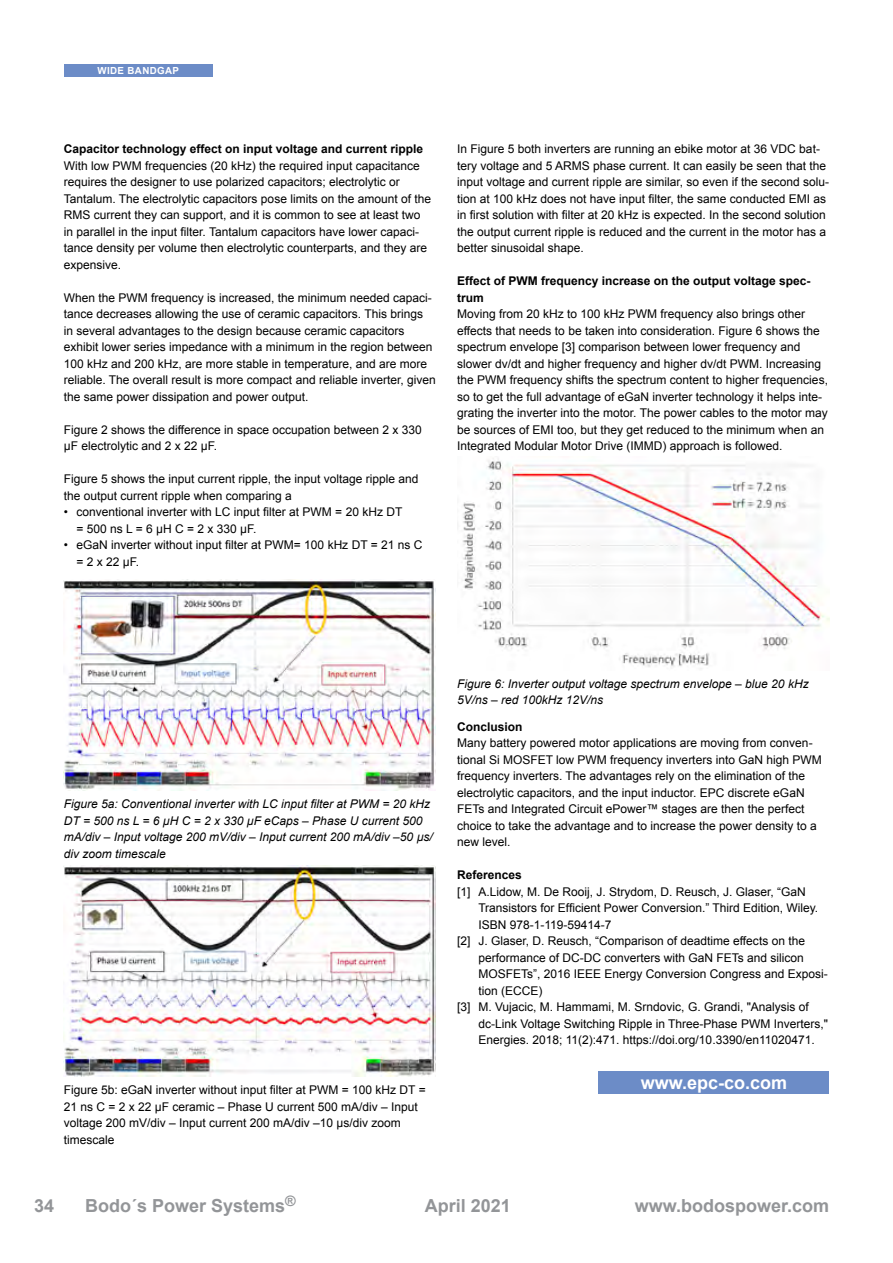
<style>
.page{position:relative;width:893px;height:1263px;background:#fff}
.page>*{position:absolute;margin:0;border:0;box-sizing:border-box;transform-origin:0 0}
.t1{font:700 18px "Arial";color:#939598}
.Fließtext{font:700 18px "Arial";color:#fff}
.t2{font:700 14.4px "Arial";color:#939598}
.Fließtext-2{font:12px/16.5px "Arial";color:#000}
.linker_Einzug_5mm{font:12px/16.5px "Arial";color:#000}
.Fließtext-3{font:italic 12px/16.5px "Arial";color:#000}
.Flietext_Überschrift{font:700 12px/16.5px "Arial";color:#000}
.t3{font:700 9.75px "Arial";letter-spacing:.04em;color:#fff}
</style>
<div class="page">
<div style="left:598px;top:1072px;width:231px;height:22px;background:#6c8cc7"></div>
<div style="left:64px;top:64px;width:149px;height:13px;background:#6c8cc7"></div>
<img style="left:64px;top:579px;width:372px;height:212px">
<img style="left:64px;top:866px;width:372px;height:211px">
<img style="left:457px;top:458px;width:372px;height:211px">
<p class="t3" style="left:97px;top:64px;width:83px">WIDE BANDGAP</p>
<p class="t3" style="left:103px;top:64px;width:51px">CONTENT</p>
<p class="Flietext_Überschrift" style="left:64px;top:141px;width:361px">Capacitor technology effect on input voltage and current ripple</p>
<p class="Fließtext-2" style="left:64px;top:157px;width:369px">With low PWM frequencies (20 kHz) the required input capacitance requires the designer to use polarized capacitors; electrolytic or Tantalum. The electrolytic capacitors pose limits on the amount of the RMS current they can support, and it is common to see at least two in parallel in the input filter. Tantalum capacitors have lower capaci&shy;tance density per volume then electrolytic counterparts, and they are expensive.</p>
<p class="Fließtext-2" style="left:64px;top:289px;width:373px">When the PWM frequency is increased, the minimum needed capaci&shy;tance decreases allowing the use of ceramic capacitors. This brings<br>in several advantages to the design because ceramic capacitors exhibit lower series impedance with a minimum in the region between 100 kHz and 200 kHz, are more stable in temperature, and are more reliable. The overall result is more compact and reliable inverter, given the same power dissipation and power output.</p>
<p class="Fließtext-2" style="left:64px;top:421px;width:359px">Figure 2 shows the difference in space occupation between 2 x 330 µF electrolytic and 2 x 22 μF.</p>
<p class="Fließtext-2" style="left:64px;top:471px;width:356px">Figure 5 shows the input current ripple, the input voltage ripple and the output current ripple when comparing a</p>
<p class="Fließtext-2" style="left:77px;top:504px;width:327px;text-indent:-13px">• conventional inverter with LC input filter at PWM = 20 kHz DT = 500 ns L = 6 µH C = 2 x 330 µF.</p>
<p class="Fließtext-2" style="left:77px;top:537px;width:347px;text-indent:-13px">• eGaN inverter without input filter at PWM= 100 kHz DT = 21 ns C = 2 x 22 µF.</p>
<p class="Fließtext-2" style="left:457px;top:141px;width:374px">In Figure 5 both inverters are running an ebike motor at 36 VDC bat&shy;tery voltage and 5 ARMS phase current. It can easily be seen that the input voltage and current ripple are similar, so even if the second solu&shy;tion at 100 kHz does not have input filter, the same conducted EMI as in first solution with filter at 20 kHz is expected. In the second solution the output current ripple is reduced and the current in the motor has a better sinusoidal shape.</p>
<p class="Flietext_Überschrift" style="left:457px;top:273px;width:355px">Effect of PWM frequency increase on the output voltage spec&shy;trum</p>
<p class="Fließtext-2" style="left:457px;top:306px;width:372px">Moving from 20 kHz to 100 kHz PWM frequency also brings other effects that needs to be taken into consideration. Figure 6 shows the spectrum envelope [3] comparison between lower frequency and slower dv/dt and higher frequency and higher dv/dt PWM. Increasing the PWM frequency shifts the spectrum content to higher frequencies, so to get the full advantage of eGaN inverter technology it helps inte&shy;grating the inverter into the motor. The power cables to the motor may be sources of EMI too, but they get reduced to the minimum when an Integrated Modular Motor Drive (IMMD) approach is followed.</p>
<p class="Fließtext-3" style="left:64px;top:796px;width:371px">Figure 5a: Conventional inverter with LC input filter at PWM = 20 kHz DT = 500 ns L = 6 µH C = 2 x 330 µF eCaps – Phase U current 500 mA/div – Input voltage 200 mV/div – Input current 200 mA/div –50 µs/ div zoom timescale</p>
<p class="Fließtext-2" style="left:64px;top:1082px;width:363px">Figure 5b: eGaN inverter without input filter at PWM = 100 kHz DT = 21 ns C = 2 x 22 µF ceramic – Phase U current 500 mA/div – Input voltage 200 mV/div – Input current 200 mA/div –10 µs/div zoom timescale</p>
<p class="Fließtext-3" style="left:457px;top:676px;width:353px">Figure 6: Inverter output voltage spectrum envelope – blue 20 kHz<br>5V/ns – red 100kHz 12V/ns</p>
<p class="Flietext_Überschrift" style="left:457px;top:719px;width:67px">Conclusion</p>
<p class="Fließtext-2" style="left:457px;top:735px;width:366px">Many battery powered motor applications are moving from conven&shy;tional Si MOSFET low PWM frequency inverters into GaN high PWM frequency inverters. The advantages rely on the elimination of the electrolytic capacitors, and the input inductor. EPC discrete eGaN FETs and Integrated Circuit ePower™ stages are then the perfect choice to take the advantage and to increase the power density to a new level.</p>
<p class="Flietext_Überschrift" style="left:457px;top:867px;width:66px">References</p>
<p class="linker_Einzug_5mm" style="left:478px;top:883px;width:341px;text-indent:-21px">[1] A.Lidow, M. De Rooij, J. Strydom, D. Reusch, J. Glaser, “GaN<br>Transistors for Efficient Power Conversion.” Third Edition, Wiley.<br>ISBN 978-1-119-59414-7</p>
<p class="linker_Einzug_5mm" style="left:478px;top:933px;width:351px;text-indent:-21px">[2] J. Glaser, D. Reusch, “Comparison of deadtime effects on the performance of DC-DC converters with GaN FETs and silicon MOSFETs”, 2016 IEEE Energy Conversion Congress and Exposi&shy;tion (ECCE)</p>
<p class="linker_Einzug_5mm" style="left:478px;top:999px;width:351px;text-indent:-21px">[3] M. Vujacic, M. Hammami, M. Srndovic, G. Grandi, "Analysis of dc-Link Voltage Switching Ripple in Three-Phase PWM Inverters,"<br>Energies. 2018; 11(2):471. https://doi.org/10.3390/en11020471.</p>
<p class="Fließtext" style="left:641px;top:1071px;width:148px">www.epc-co.com</p>
<h1 class="t1" style="left:34px;top:1194px;width:22px">34</h1>
<p class="t2" style="left:285px;top:1192px;width:12px">®</p>
<h1 class="t1" style="left:425px;top:1194px;width:88px">April 2021</h1>
<h1 class="t1" style="left:635px;top:1194px;width:196px">www.bodospower.com</h1>
<h1 class="t1" style="left:85px;top:1194px;width:202px">Bodo´s Power Systems</h1>
</div>
